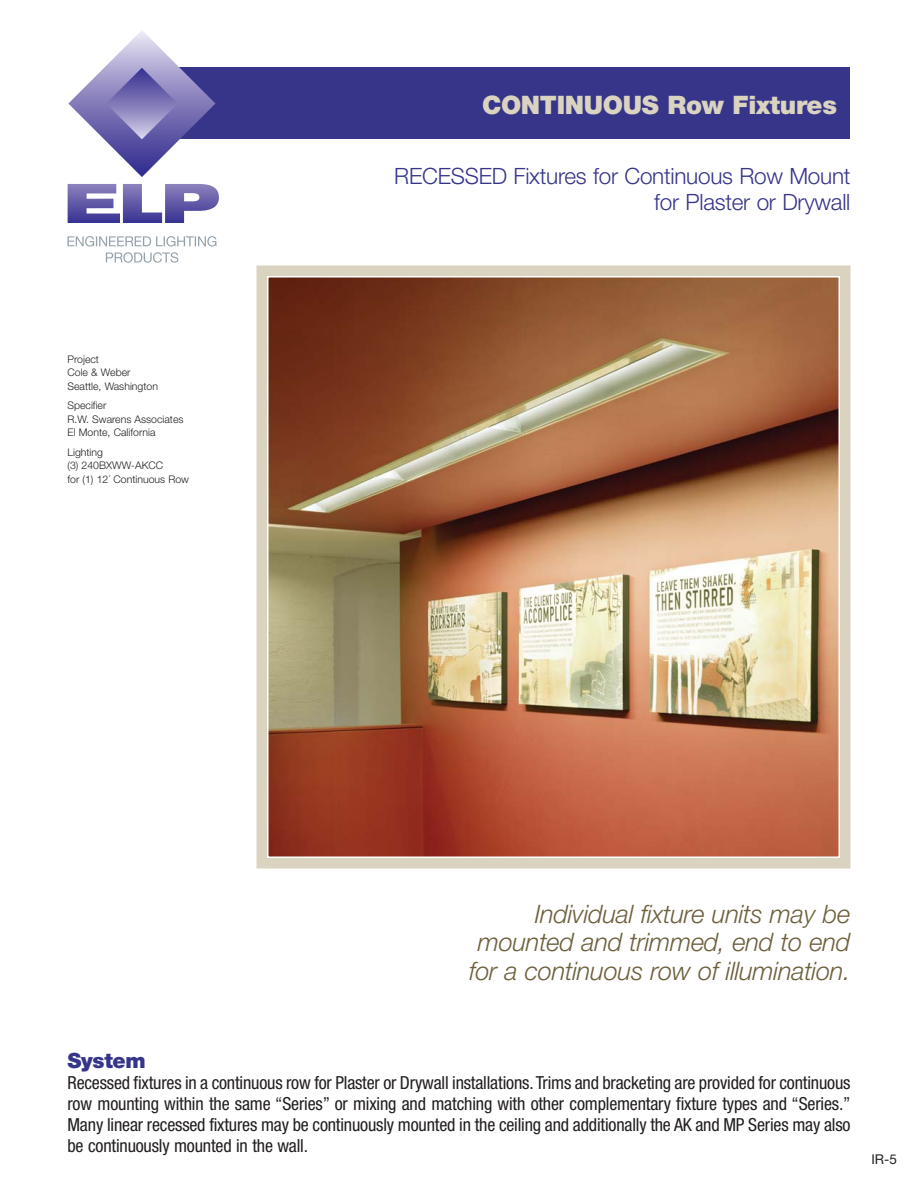
<style>
.page{position:relative;width:918px;height:1188px;background:#fff}
.page>*{position:absolute;margin:0;border:0;box-sizing:border-box;transform-origin:0 0}
.t1{font:italic 300 25.5px/28.5px "Helvetica Neue";letter-spacing:-.01em;color:#6d603d;text-align:right}
.t2{font:900 25.5px "Helvetica Neue";letter-spacing:-.015em;color:#dad3c0}
.t3{font:300 22.5px/25.5px "Helvetica Neue";letter-spacing:-.01em;color:#36358a;text-align:right}
.t4{font:900 21px "Helvetica Neue";letter-spacing:-.015em;color:#36358a}
.t5{font:condensed 18px/21px "Helvetica Neue";letter-spacing:-.01em;color:#231f20;text-align:justify}
.t6{font:13.5px "Helvetica Neue";color:#231f20}
.t7{font:300 10.5px/13.5px "Helvetica Neue";color:#231f20}
</style>
<div class="page">
<div style="left:256px;top:266px;width:594px;height:602px;border:12px solid #dad3c0"></div>
<img style="left:270px;top:279px;width:567px;height:576px">
<div style="left:267px;top:276px;width:573px;height:582px;border:2px solid #fff"></div>
<div style="left:146px;top:68px;width:704px;height:72px;background:#36358a"></div>
<svg style="left:68px;top:236px;width:148px;height:27px"></svg>
<svg style="left:68px;top:184px;width:151px;height:39px"></svg>
<svg style="left:68px;top:31px;width:147px;height:146px"></svg>
<p class="t7" style="left:68px;top:353px;width:92px">Project<br>Cole &amp; Weber<br>Seattle, Washington</p>
<p class="t7" style="left:68px;top:400px;width:118px">Specifier<br>R.W. Swarens Associates<br>El Monte, California</p>
<p class="t7" style="left:68px;top:446px;width:123px">Lighting<br>(3) 240BXWW-AKCC<br>for (1) 12´ Continuous Row</p>
<h1 class="t2" style="left:482px;top:96px;width:356px">CONTINUOUS Row Fixtures</h1>
<p class="t3" style="left:394px;top:165px;width:458px">RECESSED Fixtures for Continuous Row Mount for Plaster or Drywall</p>
<h1 class="t1" style="left:469px;top:902px;width:383px">Individual fixture units may be mounted and trimmed, end to end for a continuous row of illumination.</h1>
<p class="t4" style="left:68px;top:1053px;width:80px">System</p>
<p class="t5" style="left:68px;top:1074px;width:785px">Recessed fixtures in a continuous row for Plaster or Drywall installations.Trims and bracketing are provided for continuous row mounting within the same “Series” or mixing and matching with other complementary fixture types and “Series.” Many linear recessed fixtures may be continuously mounted in the ceiling and additionally the AK and MP Series may also be continuously mounted in the wall.</p>
<p class="t6" style="left:872px;top:1155px;width:27px">IR-5</p>
</div>
